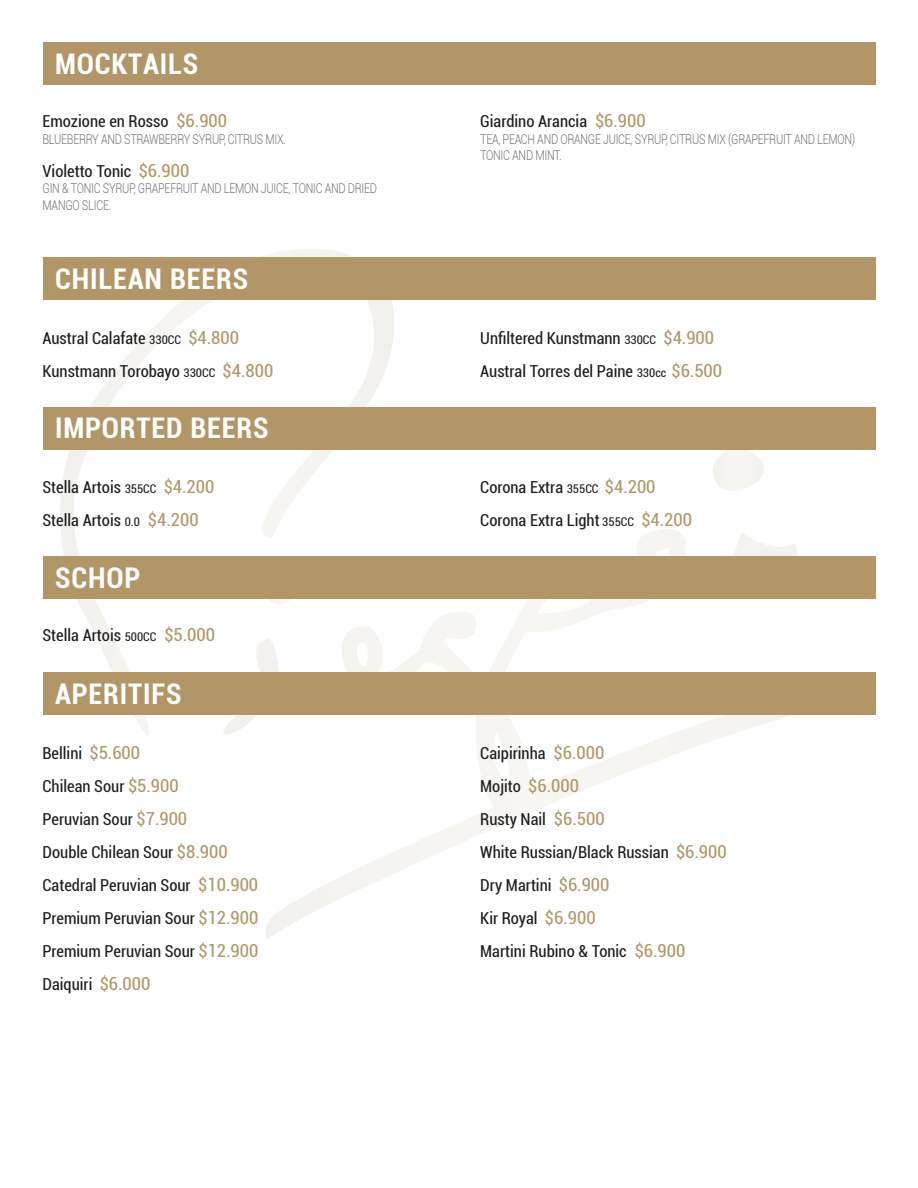
<style>
.page{position:relative;width:918px;height:1188px;background:#fff}
.page>*{position:absolute;margin:0;border:0;box-sizing:border-box;transform-origin:0 0}
.t1{font:700 condensed 28.5px "Roboto";letter-spacing:.03em;color:#fff}
.t2{font:condensed 16.5px/33px "Roboto";color:#1d1d1b}
.t3{font:300 13.5px/16.5px "Roboto";letter-spacing:-.025em;color:#747172;scale:.8 1}
.s1{font-size:18px;color:#b29667}
.s2{font-size:12px}
</style>
<div class="page">
<svg style="left:60px;top:249px;width:347px;height:487px"></svg>
<svg style="left:223px;top:529px;width:635px;height:410px"></svg>
<svg style="left:259px;top:599px;width:42px;height:5px"></svg>
<svg style="left:704px;top:449px;width:70px;height:42px"></svg>
<div style="left:43px;top:42px;width:832px;height:43px;background:#b29667"></div>
<div style="left:43px;top:258px;width:832px;height:42px;background:#b29667"></div>
<div style="left:43px;top:407px;width:832px;height:42px;background:#b29667"></div>
<div style="left:43px;top:556px;width:832px;height:43px;background:#b29667"></div>
<div style="left:43px;top:673px;width:832px;height:42px;background:#b29667"></div>
<h1 class="t1" style="left:55px;top:44px;width:145px">MOCKTAILS</h1>
<p class="t2" style="left:43px;top:104px;width:186px">Emozione en Rosso <span class="s1">$6.900</span></p>
<p class="t3" style="left:43px;top:130px;width:306px">BLUEBERRY AND STRAWBERRY SYRUP, CITRUS MIX.</p>
<p class="t2" style="left:43px;top:154px;width:148px">Violetto Tonic <span class="s1">$6.900</span></p>
<p class="t3" style="left:43px;top:180px;width:420px">GIN &amp; TONIC SYRUP, GRAPEFRUIT AND LEMON JUICE, TONIC AND DRIED<br>MANGO SLICE.</p>
<p class="t2" style="left:480px;top:104px;width:167px">Giardino Arancia <span class="s1">$6.900</span></p>
<p class="t3" style="left:480px;top:130px;width:470px">TEA, PEACH AND ORANGE JUICE, SYRUP, CITRUS MIX (GRAPEFRUIT AND LEMON)<br>TONIC AND MINT.</p>
<h1 class="t1" style="left:55px;top:259px;width:195px">CHILEAN BEERS</h1>
<p class="t2" style="left:43px;top:321px;width:232px">Austral Calafate <span class="s2">330CC</span> <span class="s1">$4.800<br></span>Kunstmann Torobayo <span class="s2">330CC</span> <span class="s1">$4.800</span></p>
<p class="t2" style="left:480px;top:321px;width:243px">Unfiltered Kunstmann <span class="s2">330CC</span> <span class="s1">$4.900<br></span>Austral Torres del Paine <span class="s2">330cc</span> <span class="s1">$6.500</span></p>
<h1 class="t1" style="left:55px;top:408px;width:215px">IMPORTED BEERS</h1>
<p class="t2" style="left:43px;top:470px;width:174px">Stella Artois <span class="s2">355CC</span> <span class="s1">$4.200<br></span>Stella Artois <span class="s2">0.0</span> <span class="s1">$4.200</span></p>
<p class="t2" style="left:480px;top:470px;width:213px">Corona Extra <span class="s2">355CC</span> <span class="s1">$4.200<br></span>Corona Extra Light <span class="s2">355CC</span> <span class="s1">$4.200</span></p>
<h1 class="t1" style="left:55px;top:558px;width:87px">SCHOP</h1>
<p class="t2" style="left:43px;top:618px;width:174px">Stella Artois <span class="s2">500CC</span> <span class="s1">$5.000</span></p>
<h1 class="t1" style="left:55px;top:674px;width:128px">APERITIFS</h1>
<p class="t2" style="left:43px;top:736px;width:218px">Bellini <span class="s1">$5.600<br></span>Chilean Sour <span class="s1">$5.900<br></span>Peruvian Sour <span class="s1">$7.900<br></span>Double Chilean Sour <span class="s1">$8.900<br></span>Catedral Peruvian Sour <span class="s1">$10.900<br></span>Premium Peruvian Sour <span class="s1">$12.900<br></span>Premium Peruvian Sour <span class="s1">$12.900<br></span>Daiquiri <span class="s1">$6.000</span></p>
<p class="t2" style="left:480px;top:736px;width:248px">Caipirinha <span class="s1">$6.000<br></span>Mojito <span class="s1">$6.000<br></span>Rusty Nail <span class="s1">$6.500<br></span>White Russian/Black Russian <span class="s1">$6.900<br></span>Dry Martini <span class="s1">$6.900<br></span>Kir Royal <span class="s1">$6.900<br></span>Martini Rubino &amp; Tonic <span class="s1">$6.900</span></p>
</div>
